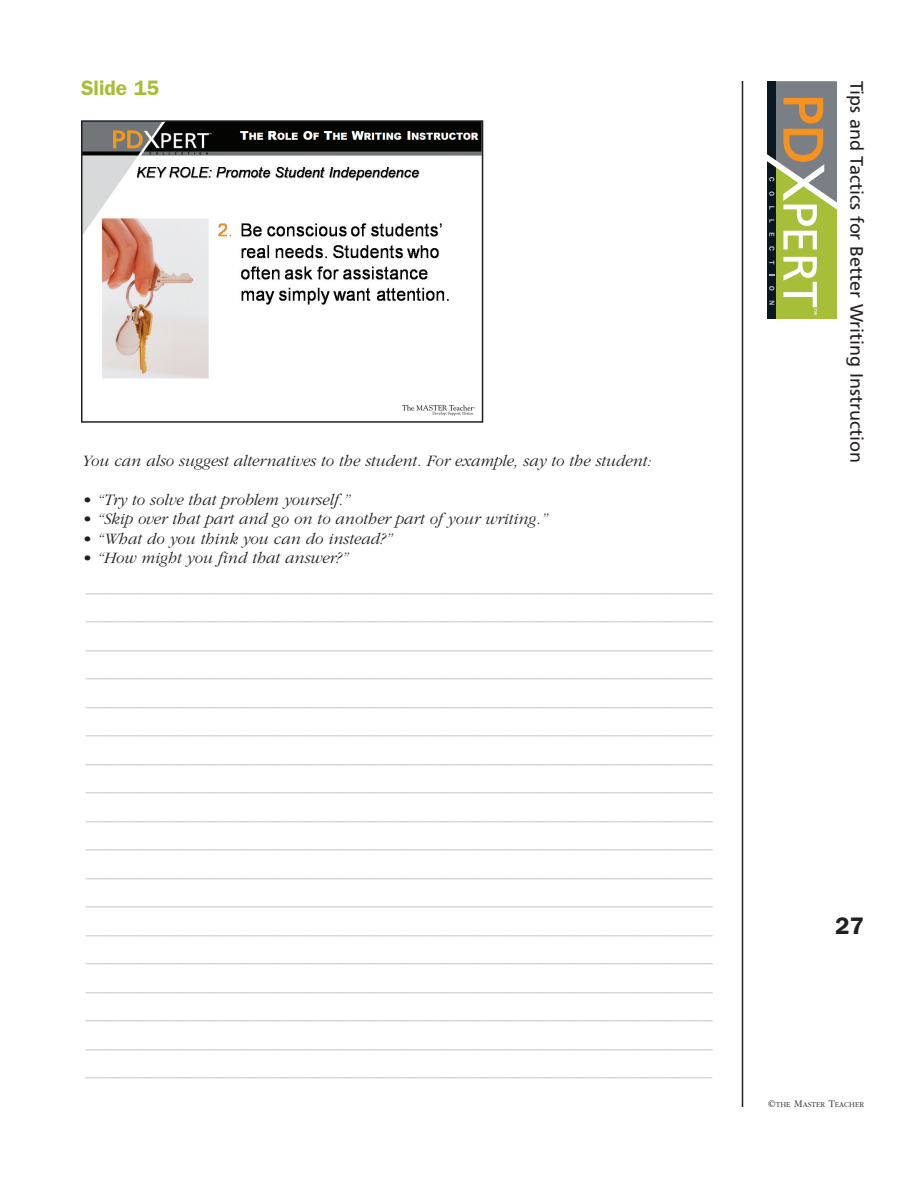
<style>
.page{position:relative;width:918px;height:1188px;background:#fff}
.page>*{position:absolute;margin:0;border:0;box-sizing:border-box;transform-origin:0 0}
.t1{font:600 24px "Franklin Gothic";color:#231f20}
.t2{font:600 21px "Franklin Gothic";color:#a7be39}
.t3{font:18px "Frutiger";color:#231f20}
.t4{font:300 16.5px/28.5px "Garamond";color:#bcbdc0;text-align:justify}
.t5{font:italic 300 16.5px "Garamond";color:#231f20}
.t6{font:300 7.8px "Garamond";color:#231f20}
.s1{font-size:10.5px}
</style>
<div class="page">
<hr style="left:742px;top:81px;width:1px;height:1026px;background:#231f20">
<svg style="left:767px;top:81px;width:70px;height:238px;background:#959b62"></svg>
<img style="left:84px;top:123px;width:396px;height:293px">
<div style="left:81px;top:120px;width:402px;height:303px;border:2px solid #231f20"></div>
<p class="t2" style="left:81px;top:81px;width:80px">Slide 15</p>
<p class="t5" style="left:81px;top:451px;width:572px">You can also suggest alternatives to the student. For example, say to the student:</p>
<p class="t5" style="left:81px;top:490px;width:270px">• “Try to solve that problem yourself.”</p>
<p class="t5" style="left:81px;top:509px;width:467px">• “Skip over that part and go on to another part of your writing.”</p>
<p class="t5" style="left:81px;top:529px;width:312px">• “What do you think you can do instead?”</p>
<p class="t5" style="left:81px;top:548px;width:268px">• “How might you find that answer?”</p>
<p class="t4" style="left:85px;top:572px;width:629px">____________________________________________________________________________ ____________________________________________________________________________ ____________________________________________________________________________ ____________________________________________________________________________ ____________________________________________________________________________ ____________________________________________________________________________ ____________________________________________________________________________ ____________________________________________________________________________ ____________________________________________________________________________ ____________________________________________________________________________ ____________________________________________________________________________ ____________________________________________________________________________ ____________________________________________________________________________ ____________________________________________________________________________ ____________________________________________________________________________ ____________________________________________________________________________ ____________________________________________________________________________ ____________________________________________________________________________</p>
<p class="t3" style="left:864px;top:81px;width:383px;rotate:90deg">Tips and Tactics for Better Writing Instruction</p>
<h1 class="t1" style="left:835px;top:918px;width:30px">27</h1>
<p class="t6" style="left:768px;top:1100px;width:98px"><span class="s1">©</span>THE <span class="s1">M</span>ASTER <span class="s1">T</span>EACHER</p>
</div>
